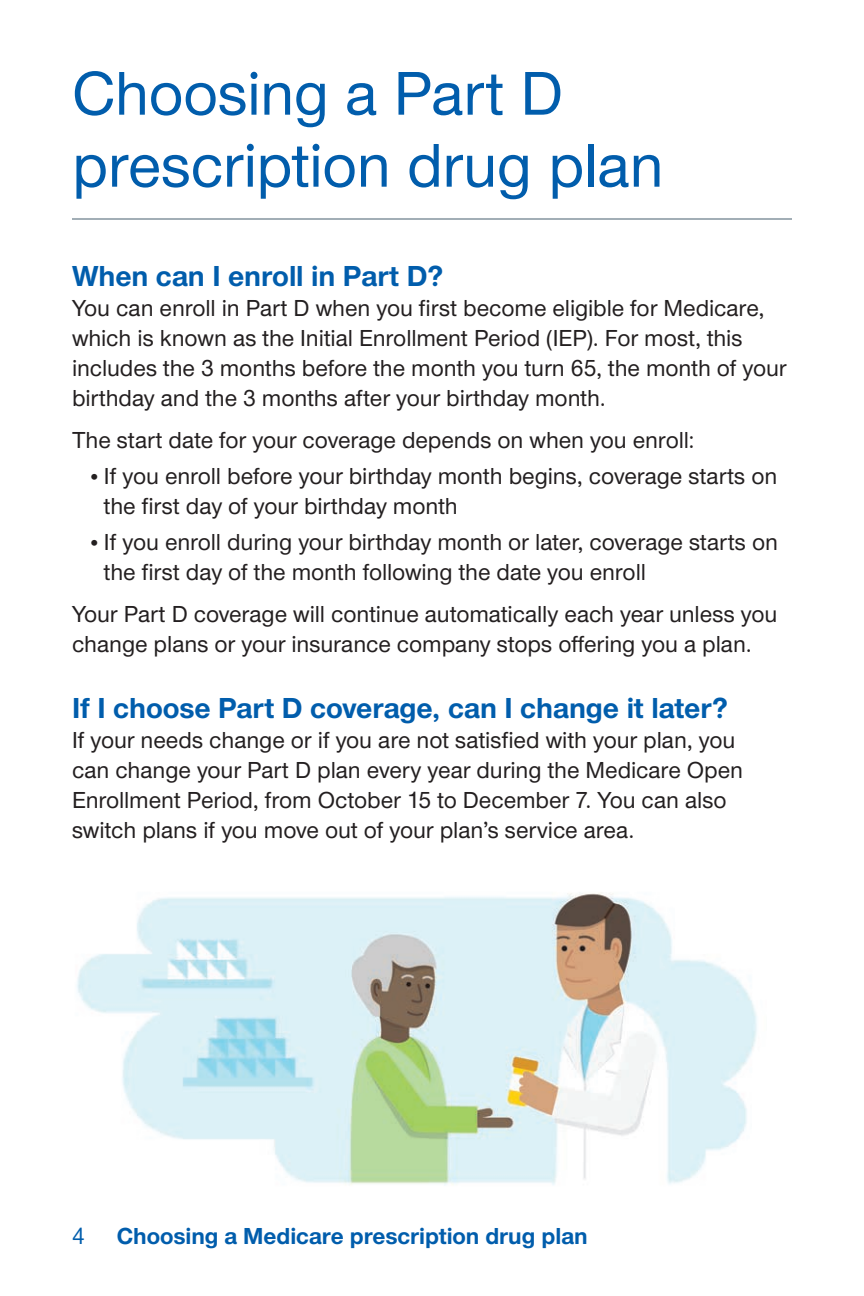
<style>
.page{position:relative;width:864px;height:1296px;background:#fff}
.page>*{position:absolute;margin:0;border:0;box-sizing:border-box;transform-origin:0 0}
.t1{font:500 64px/72px "UHC Sans";letter-spacing:-.01em;color:#015dac}
.t2{font:700 30px "UHC Sans";color:#015dac}
.t3{font:500 24px/30px "UHC Sans";letter-spacing:-.005em;color:#231f20}
.t4{font:700 24px "UHC Sans";color:#015dac}
.t5{font:500 24px "UHC Sans";color:#015dac}
.s1{font-family:"UHC Serif Text";font-weight:400}
</style>
<div class="page">
<hr style="left:72px;top:218px;width:720px;height:2px;background:#a2aeb6">
<img style="left:77px;top:892px;width:680px;height:293px">
<h1 class="t1" style="left:72px;top:55px;width:593px">Choosing a Part D prescription drug plan</h1>
<p class="t2" style="left:72px;top:256px;width:373px">When can I enroll in Part D?</p>
<p class="t3" style="left:72px;top:292px;width:716px">You can enroll in Part D when you first become eligible for Medicare, which is known as the Initial Enrollment Period (IEP). For most, this includes the 3 months before the month you turn 65, the month of your birthday and the 3 months after your birthday month.</p>
<p class="t3" style="left:72px;top:424px;width:624px">The start date for your coverage depends on when you enroll:</p>
<p class="t3" style="left:104px;top:460px;width:675px;text-indent:-14px"><span class="s1">•</span> If you enroll before your birthday month begins, coverage starts on the first day of your birthday month</p>
<p class="t3" style="left:104px;top:526px;width:676px;text-indent:-14px"><span class="s1">•</span> If you enroll during your birthday month or later, coverage starts on the first day of the month following the date you enroll</p>
<p class="t3" style="left:72px;top:598px;width:707px">Your Part D coverage will continue automatically each year unless you change plans or your insurance company stops offering you a plan.</p>
<p class="t2" style="left:72px;top:688px;width:657px">If I choose Part D coverage, can I change it later?</p>
<p class="t3" style="left:72px;top:724px;width:673px">If your needs change or if you are not satisfied with your plan, you can change your Part D plan every year during the Medicare Open Enrollment Period, from October 15 to December 7. You can also switch plans if you move out of your plan’s service area.</p>
<p class="t5" style="left:72px;top:1220px;width:14px">4</p>
<p class="t4" style="left:117px;top:1220px;width:472px">Choosing a Medicare prescription drug plan</p>
</div>
